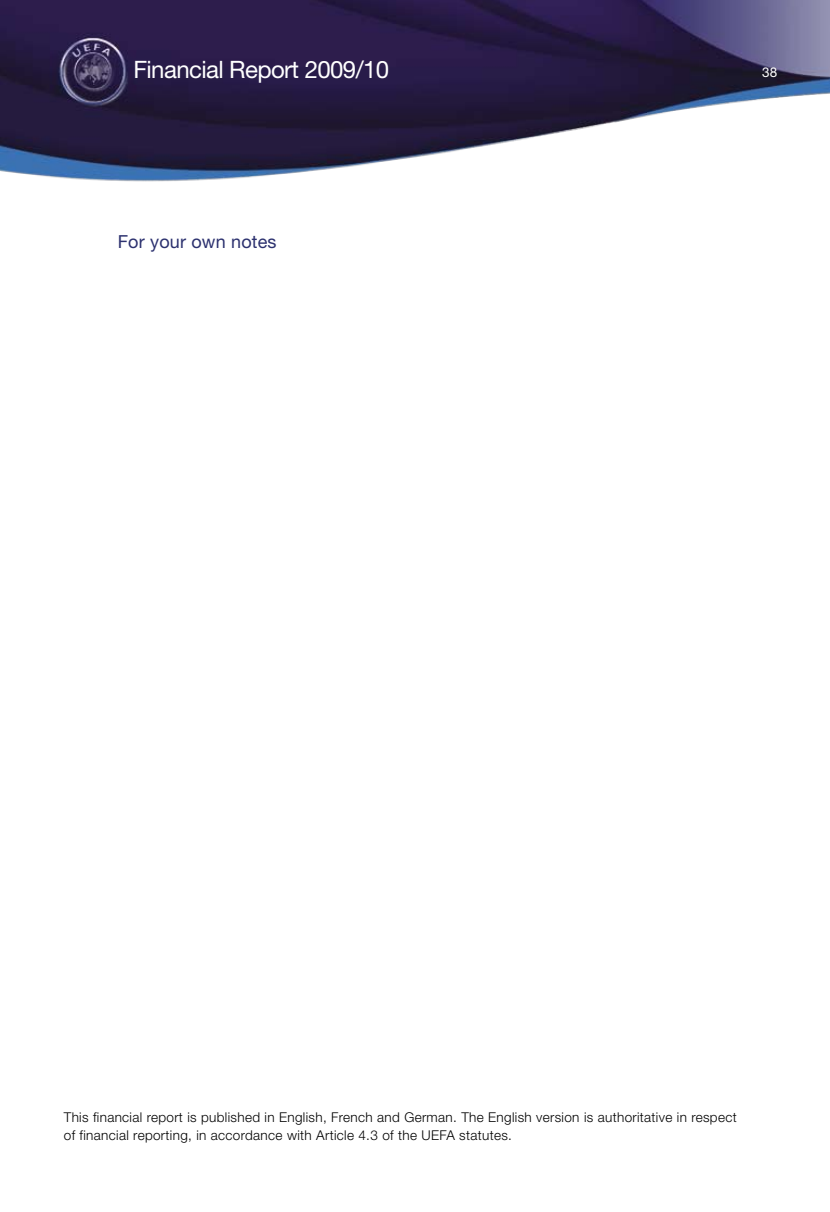
<style>
.page{position:relative;width:830px;height:1212px;background:#fff}
.page>*{position:absolute;margin:0;border:0;box-sizing:border-box;transform-origin:0 0}
.t1{font:24px "Helvetica Neue";letter-spacing:-.025em;color:#fff}
.t2{font:18px "Helvetica Neue";letter-spacing:.01em;color:#2c316f}
.t3{font:300 13.5px/18px "Helvetica Neue";letter-spacing:.025em;color:#000}
.t4{font:13.5px "Helvetica Neue";color:#fff}
</style>
<div class="page">
<img style="left:0;top:0;width:829px;height:182px">
<h1 class="t1" style="left:133px;top:55px;width:257px">Financial Report 2009/10</h1>
<p class="t4" style="left:761px;top:64px;width:17px">38</p>
<h2 class="t2" style="left:118px;top:231px;width:160px">For your own notes</h2>
<p class="t3" style="left:64px;top:1107px;width:674px">This financial report is published in English, French and German. The English version is authoritative in respect of financial reporting, in accordance with Article 4.3 of the UEFA statutes.</p>
</div>
